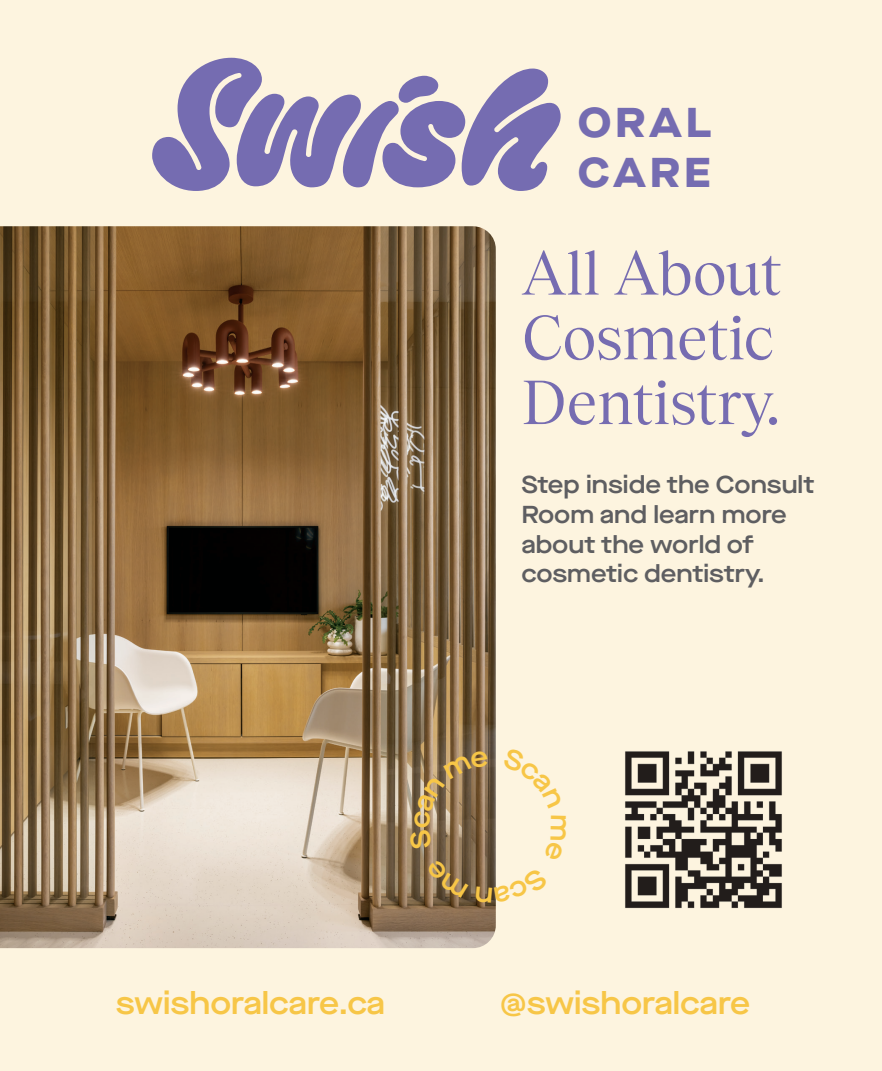
<style>
.page{position:relative;width:882px;height:1071px;background:#fdf4df}
.page>*{position:absolute;margin:0;border:0;box-sizing:border-box;transform-origin:0 0}
.t1{font:61.25px/64.8px "Tobias";color:#766cb1}
.t2{font:800 41.65px/49.9px "Maison Neue Extended";letter-spacing:.1em;color:#756cb1}
.t3{font:600 31.5px "Maison Neue Extended";color:#f7c647}
.t4{font:600 24.5px/29.8px "Maison Neue Extended";color:#5e5e61}
</style>
<div class="page">
<svg style="left:152px;top:58px;width:409px;height:133px"></svg>
<img style="left:625px;top:751px;width:157px;height:158px">
<img style="left:0;top:226px;width:496px;height:722px">
<svg style="left:475px;top:867px;width:21px;height:36px"></svg>
<svg style="left:426px;top:858px;width:43px;height:40px;background:#7f674b"></svg>
<svg style="left:409px;top:750px;width:80px;height:100px;background:#8d7557"></svg>
<h2 class="t2" style="left:578px;top:98px;width:135px">ORAL<br>CARE</h2>
<h1 class="t1" style="left:521px;top:235px;width:262px">All About<br>Cosmetic<br>Dentistry.</h1>
<p class="t4" style="left:521px;top:469px;width:294px">Step inside the Consult<br>Room and learn more about the world of cosmetic dentistry.</p>
<p class="t3" style="left:116px;top:981px;width:271px">swishoralcare.ca</p>
<p class="t3" style="left:500px;top:981px;width:252px">@swishoralcare</p>
</div>
